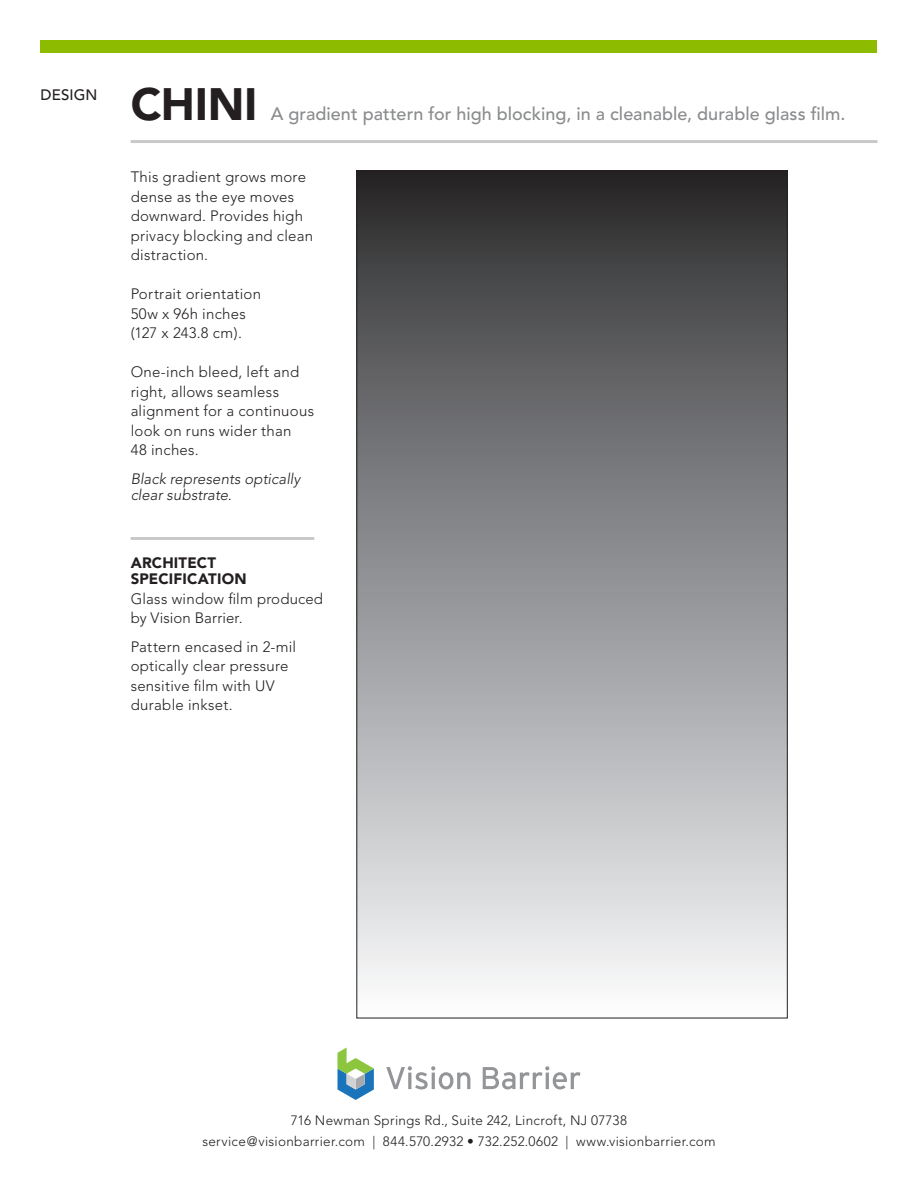
<style>
.page{position:relative;width:918px;height:1188px;background:#fff}
.page>*{position:absolute;margin:0;border:0;box-sizing:border-box;transform-origin:0 0}
.t1{font:900 45px "Avenir";letter-spacing:-.005em;color:#231f20}
.t2{font:500 18px "Avenir";color:#8a8b8d}
.t3{font:300 15px/19.5px "Avenir";letter-spacing:.015em;color:#231f20}
.t4{font:italic 300 15px/16.5px "Avenir";color:#231f20}
.t5{font:900 15px/16.5px "Avenir";letter-spacing:.01em;color:#231f20}
.t6{font:500 15px "Avenir";letter-spacing:.005em;color:#231f20}
.t7{font:300 13.5px "Avenir";letter-spacing:.02em;color:#231f20}
</style>
<div class="page">
<div style="left:40px;top:40px;width:838px;height:13px;background:#8dbb00"></div>
<hr style="left:131px;top:140px;width:747px;height:3px;background:#cac8c8">
<hr style="left:131px;top:537px;width:183px;height:3px;background:#cac8c8">
<svg style="left:386px;top:1066px;width:84px;height:23px"></svg>
<svg style="left:483px;top:1066px;width:98px;height:23px"></svg>
<svg style="left:338px;top:1048px;width:36px;height:52px"></svg>
<div style="left:357px;top:171px;width:430px;height:847px;background:linear-gradient(to bottom,#2c2d2f,#fcfdff)"></div>
<p class="t6" style="left:40px;top:87px;width:58px">DESIGN</p>
<p class="t1" style="left:131px;top:77px;width:128px">CHINI</p>
<p class="t2" style="left:271px;top:103px;width:576px">A gradient pattern for high blocking, in a cleanable, durable glass film.</p>
<p class="t3" style="left:131px;top:167px;width:184px">This gradient grows more dense as the eye moves downward. Provides high privacy blocking and clean distraction.</p>
<p class="t3" style="left:131px;top:284px;width:132px">Portrait orientation</p>
<p class="t3" style="left:131px;top:304px;width:117px">50w x 96h inches</p>
<p class="t3" style="left:131px;top:323px;width:113px">(127 x 243.8 cm).</p>
<p class="t3" style="left:131px;top:362px;width:185px">One-inch bleed, left and right, allows seamless alignment for a continuous look on runs wider than</p>
<p class="t3" style="left:131px;top:440px;width:70px">48 inches.</p>
<p class="t4" style="left:131px;top:470px;width:171px">Black represents optically clear substrate.</p>
<p class="t5" style="left:131px;top:554px;width:117px">ARCHITECT<br>SPECIFICATION</p>
<p class="t3" style="left:131px;top:589px;width:194px">Glass window film produced by Vision Barrier.</p>
<p class="t3" style="left:131px;top:637px;width:167px">Pattern encased in 2-mil optically clear pressure sensitive film with UV durable inkset.</p>
<p class="t7" style="left:291px;top:1113px;width:338px">716 Newman Springs Rd., Suite 242, Lincroft, NJ 07738</p>
<p class="t7" style="left:202px;top:1134px;width:515px">service@visionbarrier.com | 844.570.2932 • 732.252.0602 | www.visionbarrier.com</p>
</div>
